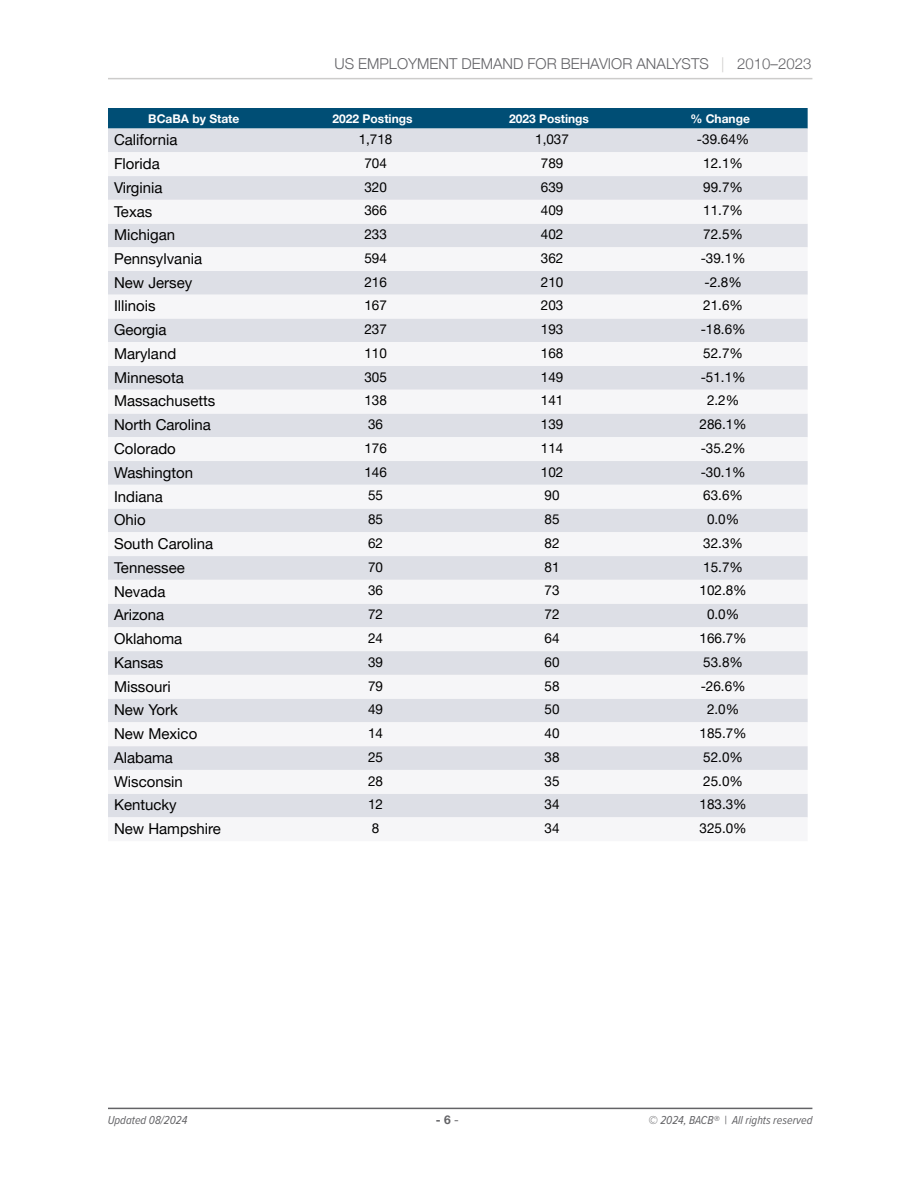
<style>
.page{position:relative;width:918px;height:1188px;background:#fff}
.page>*{position:absolute;margin:0;border:0;box-sizing:border-box;transform-origin:0 0}
.Table_body-left{font:15px "Helvetica Neue LT Pro";color:#000}
.t1{font:300 15px "Helvetica Neue";color:#636367}
.Table_body-centered{font:13.5px "Helvetica Neue LT Pro";color:#000}
.t2{font:italic 12px "Proxima Nova Cond";color:#636366}
.Table_header{font:700 12px "Helvetica Neue LT Pro";color:#fff}
.t3{font:700 12px "Helvetica Neue";color:#636366}
.s1{color:#cdcccb}
.s2{font-weight:400}
</style>
<div class="page">
<hr style="left:108px;top:78px;width:704px;height:1px;background:#cdcccb">
<hr style="left:108px;top:1108px;width:704px;height:1px;background:#636366">
<div style="left:108px;top:108px;width:700px;height:21px;background:#004e75"></div>
<div style="left:108px;top:129px;width:700px;height:23px;background:#dddfe6"></div>
<svg style="left:108px;top:176px;width:700px;height:642px;fill:#e0e2e9"></svg>
<p class="t1" style="left:334px;top:51px;width:478px">US EMPLOYMENT DEMAND FOR BEHAVIOR ANALYSTS <span class="s1">|</span> 2010–2023</p>
<p class="Table_header" style="left:148px;top:111px;width:93px">BCaBA by State</p>
<p class="Table_header" style="left:333px;top:111px;width:82px">2022 Postings</p>
<p class="Table_header" style="left:509px;top:111px;width:82px">2023 Postings</p>
<p class="Table_header" style="left:690px;top:111px;width:61px">% Change</p>
<p class="Table_body-left" style="left:114px;top:131px;width:65px">California</p>
<p class="Table_body-centered" style="left:359px;top:131px;width:35px">1,718</p>
<p class="Table_body-centered" style="left:535px;top:131px;width:35px">1,037</p>
<p class="Table_body-centered" style="left:697px;top:131px;width:54px">-39.64%</p>
<p class="Table_body-left" style="left:114px;top:154px;width:47px">Florida</p>
<p class="Table_body-centered" style="left:364px;top:155px;width:24px">704</p>
<p class="Table_body-centered" style="left:541px;top:155px;width:24px">789</p>
<p class="Table_body-centered" style="left:703px;top:155px;width:41px">12.1%</p>
<p class="Table_body-left" style="left:114px;top:178px;width:50px">Virginia</p>
<p class="Table_body-centered" style="left:364px;top:179px;width:24px">320</p>
<p class="Table_body-centered" style="left:541px;top:179px;width:24px">639</p>
<p class="Table_body-centered" style="left:703px;top:179px;width:41px">99.7%</p>
<p class="Table_body-left" style="left:114px;top:202px;width:40px">Texas</p>
<p class="Table_body-centered" style="left:364px;top:202px;width:24px">366</p>
<p class="Table_body-centered" style="left:541px;top:202px;width:24px">409</p>
<p class="Table_body-centered" style="left:703px;top:202px;width:41px">11.7%</p>
<p class="Table_body-left" style="left:114px;top:226px;width:63px">Michigan</p>
<p class="Table_body-centered" style="left:364px;top:226px;width:24px">233</p>
<p class="Table_body-centered" style="left:541px;top:226px;width:24px">402</p>
<p class="Table_body-centered" style="left:703px;top:226px;width:41px">72.5%</p>
<p class="Table_body-left" style="left:114px;top:249px;width:90px">Pennsylvania</p>
<p class="Table_body-centered" style="left:364px;top:250px;width:24px">594</p>
<p class="Table_body-centered" style="left:541px;top:250px;width:24px">362</p>
<p class="Table_body-centered" style="left:701px;top:250px;width:47px">-39.1%</p>
<p class="Table_body-left" style="left:114px;top:273px;width:80px">New Jersey</p>
<p class="Table_body-centered" style="left:364px;top:273px;width:24px">216</p>
<p class="Table_body-centered" style="left:541px;top:273px;width:24px">210</p>
<p class="Table_body-centered" style="left:704px;top:273px;width:39px">-2.8%</p>
<p class="Table_body-left" style="left:114px;top:297px;width:43px">Illinois</p>
<p class="Table_body-centered" style="left:364px;top:297px;width:24px">167</p>
<p class="Table_body-centered" style="left:541px;top:297px;width:24px">203</p>
<p class="Table_body-centered" style="left:703px;top:297px;width:41px">21.6%</p>
<p class="Table_body-left" style="left:114px;top:321px;width:54px">Georgia</p>
<p class="Table_body-centered" style="left:364px;top:321px;width:24px">237</p>
<p class="Table_body-centered" style="left:541px;top:321px;width:24px">193</p>
<p class="Table_body-centered" style="left:701px;top:321px;width:47px">-18.6%</p>
<p class="Table_body-left" style="left:114px;top:344px;width:64px">Maryland</p>
<p class="Table_body-centered" style="left:364px;top:345px;width:24px">110</p>
<p class="Table_body-centered" style="left:541px;top:345px;width:24px">168</p>
<p class="Table_body-centered" style="left:703px;top:345px;width:41px">52.7%</p>
<p class="Table_body-left" style="left:114px;top:368px;width:72px">Minnesota</p>
<p class="Table_body-centered" style="left:364px;top:369px;width:24px">305</p>
<p class="Table_body-centered" style="left:541px;top:369px;width:24px">149</p>
<p class="Table_body-centered" style="left:701px;top:369px;width:47px">-51.1%</p>
<p class="Table_body-left" style="left:114px;top:392px;width:103px">Massachusetts</p>
<p class="Table_body-centered" style="left:364px;top:392px;width:24px">138</p>
<p class="Table_body-centered" style="left:541px;top:392px;width:24px">141</p>
<p class="Table_body-centered" style="left:707px;top:392px;width:34px">2.2%</p>
<p class="Table_body-left" style="left:114px;top:416px;width:98px">North Carolina</p>
<p class="Table_body-centered" style="left:368px;top:416px;width:17px">36</p>
<p class="Table_body-centered" style="left:541px;top:416px;width:24px">139</p>
<p class="Table_body-centered" style="left:700px;top:416px;width:49px">286.1%</p>
<p class="Table_body-left" style="left:114px;top:439px;width:63px">Colorado</p>
<p class="Table_body-centered" style="left:364px;top:440px;width:24px">176</p>
<p class="Table_body-centered" style="left:541px;top:440px;width:24px">114</p>
<p class="Table_body-centered" style="left:701px;top:440px;width:47px">-35.2%</p>
<p class="Table_body-left" style="left:114px;top:463px;width:81px">Washington</p>
<p class="Table_body-centered" style="left:364px;top:464px;width:24px">146</p>
<p class="Table_body-centered" style="left:541px;top:464px;width:24px">102</p>
<p class="Table_body-centered" style="left:701px;top:464px;width:47px">-30.1%</p>
<p class="Table_body-left" style="left:114px;top:487px;width:50px">Indiana</p>
<p class="Table_body-centered" style="left:368px;top:487px;width:17px">55</p>
<p class="Table_body-centered" style="left:545px;top:487px;width:17px">90</p>
<p class="Table_body-centered" style="left:703px;top:487px;width:41px">63.6%</p>
<p class="Table_body-left" style="left:114px;top:511px;width:33px">Ohio</p>
<p class="Table_body-centered" style="left:368px;top:511px;width:17px">85</p>
<p class="Table_body-centered" style="left:545px;top:511px;width:17px">85</p>
<p class="Table_body-centered" style="left:707px;top:511px;width:34px">0.0%</p>
<p class="Table_body-left" style="left:114px;top:534px;width:101px">South Carolina</p>
<p class="Table_body-centered" style="left:368px;top:535px;width:17px">62</p>
<p class="Table_body-centered" style="left:545px;top:535px;width:17px">82</p>
<p class="Table_body-centered" style="left:703px;top:535px;width:41px">32.3%</p>
<p class="Table_body-left" style="left:114px;top:558px;width:72px">Tennessee</p>
<p class="Table_body-centered" style="left:368px;top:559px;width:17px">70</p>
<p class="Table_body-centered" style="left:545px;top:559px;width:17px">81</p>
<p class="Table_body-centered" style="left:703px;top:559px;width:41px">15.7%</p>
<p class="Table_body-left" style="left:114px;top:582px;width:53px">Nevada</p>
<p class="Table_body-centered" style="left:368px;top:582px;width:17px">36</p>
<p class="Table_body-centered" style="left:545px;top:582px;width:17px">73</p>
<p class="Table_body-centered" style="left:700px;top:582px;width:49px">102.8%</p>
<p class="Table_body-left" style="left:114px;top:606px;width:52px">Arizona</p>
<p class="Table_body-centered" style="left:368px;top:606px;width:17px">72</p>
<p class="Table_body-centered" style="left:545px;top:606px;width:17px">72</p>
<p class="Table_body-centered" style="left:707px;top:606px;width:34px">0.0%</p>
<p class="Table_body-left" style="left:114px;top:629px;width:70px">Oklahoma</p>
<p class="Table_body-centered" style="left:368px;top:630px;width:17px">24</p>
<p class="Table_body-centered" style="left:545px;top:630px;width:17px">64</p>
<p class="Table_body-centered" style="left:700px;top:630px;width:49px">166.7%</p>
<p class="Table_body-left" style="left:114px;top:653px;width:51px">Kansas</p>
<p class="Table_body-centered" style="left:368px;top:654px;width:17px">39</p>
<p class="Table_body-centered" style="left:545px;top:654px;width:17px">60</p>
<p class="Table_body-centered" style="left:703px;top:654px;width:41px">53.8%</p>
<p class="Table_body-left" style="left:114px;top:677px;width:58px">Missouri</p>
<p class="Table_body-centered" style="left:368px;top:677px;width:17px">79</p>
<p class="Table_body-centered" style="left:545px;top:677px;width:17px">58</p>
<p class="Table_body-centered" style="left:701px;top:677px;width:47px">-26.6%</p>
<p class="Table_body-left" style="left:114px;top:701px;width:65px">New York</p>
<p class="Table_body-centered" style="left:368px;top:701px;width:17px">49</p>
<p class="Table_body-centered" style="left:545px;top:701px;width:17px">50</p>
<p class="Table_body-centered" style="left:707px;top:701px;width:34px">2.0%</p>
<p class="Table_body-left" style="left:114px;top:725px;width:85px">New Mexico</p>
<p class="Table_body-centered" style="left:368px;top:725px;width:17px">14</p>
<p class="Table_body-centered" style="left:545px;top:725px;width:17px">40</p>
<p class="Table_body-centered" style="left:700px;top:725px;width:49px">185.7%</p>
<p class="Table_body-left" style="left:114px;top:748px;width:60px">Alabama</p>
<p class="Table_body-centered" style="left:368px;top:749px;width:17px">25</p>
<p class="Table_body-centered" style="left:545px;top:749px;width:17px">38</p>
<p class="Table_body-centered" style="left:703px;top:749px;width:41px">52.0%</p>
<p class="Table_body-left" style="left:114px;top:772px;width:70px">Wisconsin</p>
<p class="Table_body-centered" style="left:368px;top:772px;width:17px">28</p>
<p class="Table_body-centered" style="left:545px;top:772px;width:17px">35</p>
<p class="Table_body-centered" style="left:703px;top:772px;width:41px">25.0%</p>
<p class="Table_body-left" style="left:114px;top:796px;width:64px">Kentucky</p>
<p class="Table_body-centered" style="left:368px;top:796px;width:17px">12</p>
<p class="Table_body-centered" style="left:545px;top:796px;width:17px">34</p>
<p class="Table_body-centered" style="left:700px;top:796px;width:49px">183.3%</p>
<p class="Table_body-left" style="left:114px;top:820px;width:108px">New Hampshire</p>
<p class="Table_body-centered" style="left:372px;top:820px;width:9px">8</p>
<p class="Table_body-centered" style="left:545px;top:820px;width:17px">34</p>
<p class="Table_body-centered" style="left:700px;top:820px;width:49px">325.0%</p>
<p class="t2" style="left:108px;top:1111px;width:81px">Updated 08/2024</p>
<p class="t3" style="left:436px;top:1111px;width:24px">- 6 <span class="s2">-</span></p>
<p class="t2" style="left:648px;top:1111px;width:166px">© 2024, BACB® | All rights reserved</p>
</div>
